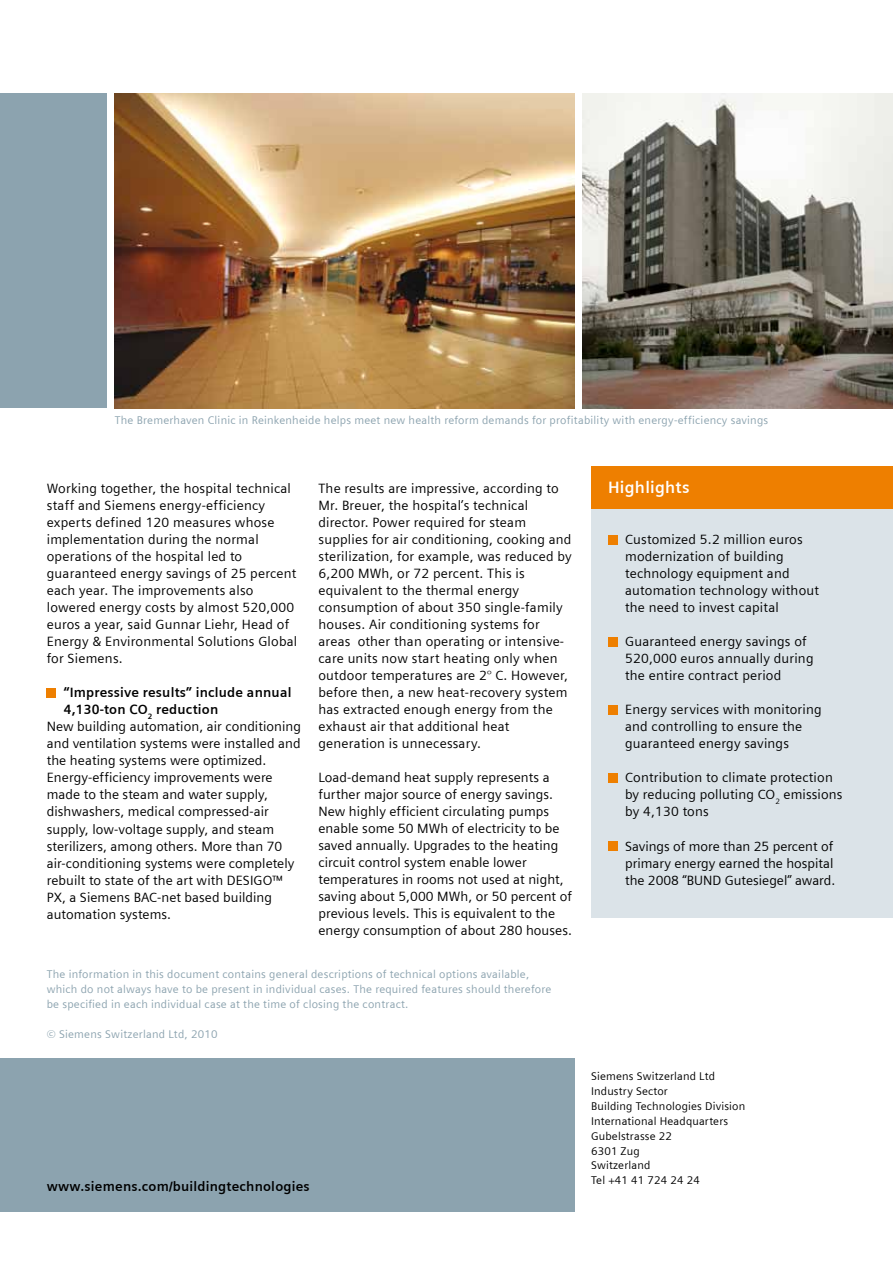
<style>
.page{position:relative;width:893px;height:1263px;background:#fff}
.page>*{position:absolute;margin:0;border:0;box-sizing:border-box;transform-origin:0 0}
.t1{font:700 16.5px "Siemens Sans";letter-spacing:.015em;color:#fff}
.t2{font:13.5px/17px "Siemens Sans";letter-spacing:.01em;color:#000}
.t3{font:700 13.5px "Siemens Sans";letter-spacing:.015em;color:#000}
.t4{font:11.25px/14.9px "Siemens Sans";letter-spacing:.02em;color:#8ca3af}
.t5{font:11.25px/14.9px "Siemens Sans";letter-spacing:.015em;color:#000}
</style>
<div class="page">
<div style="left:0;top:94px;width:106px;height:314px;background:#8ca3af"></div>
<div style="left:0;top:1059px;width:574px;height:153px;background:#8ca3af"></div>
<img style="left:115px;top:94px;width:459px;height:314px">
<img style="left:583px;top:94px;width:310px;height:314px">
<div style="left:591px;top:467px;width:302px;height:42px;background:#ee7f00"></div>
<div style="left:591px;top:509px;width:302px;height:409px;background:#dbe3e8"></div>
<div style="left:47px;top:688px;width:9px;height:9px;background:#ee7f00"></div>
<div style="left:608px;top:535px;width:9px;height:9px;background:#ee7f00"></div>
<div style="left:608px;top:637px;width:9px;height:9px;background:#ee7f00"></div>
<div style="left:608px;top:705px;width:9px;height:9px;background:#ee7f00"></div>
<div style="left:608px;top:773px;width:9px;height:9px;background:#ee7f00"></div>
<div style="left:608px;top:841px;width:9px;height:9px;background:#ee7f00"></div>
<p class="t4" style="left:115px;top:413px;width:655px">The Bremerhaven Clinic in Reinkenheide helps meet new health reform demands for profitability with energy-efficiency savings</p>
<p class="t2" style="left:47px;top:480px;width:252px">Working together, the hospital technical staff and Siemens energy-efficiency experts defined 120 measures whose implementation during the normal operations of the hospital led to guaranteed energy savings of 25 percent each year. The improvements also lowered energy costs by almost 520,000 euros a year, said Gunnar Liehr, Head of Energy &amp; Environmental Solutions Global for Siemens.</p>
<p class="t3" style="left:64px;top:685px;width:229px">“Impressive results” include annual</p>
<p class="t3" style="left:64px;top:702px;width:156px">4,130-ton CO<sub>2</sub> reduction</p>
<p class="t2" style="left:47px;top:718px;width:256px">New building automation, air conditioning</p>
<p class="t2" style="left:47px;top:735px;width:255px">and ventilation systems were installed and</p>
<p class="t2" style="left:47px;top:752px;width:221px">the heating systems were optimized.</p>
<p class="t2" style="left:47px;top:769px;width:227px">Energy-efficiency improvements were</p>
<p class="t2" style="left:47px;top:786px;width:223px">made to the steam and water supply,</p>
<p class="t2" style="left:47px;top:803px;width:224px">dishwashers, medical compressed-air</p>
<p class="t2" style="left:47px;top:820px;width:229px">supply, low-voltage supply, and steam</p>
<p class="t2" style="left:47px;top:837px;width:237px">sterilizers, among others. More than 70</p>
<p class="t2" style="left:47px;top:854px;width:249px">air-conditioning systems were completely</p>
<p class="t2" style="left:47px;top:871px;width:238px">rebuilt to state of the art with DESIGO™</p>
<p class="t2" style="left:47px;top:888px;width:227px">PX, a Siemens BAC-net based building</p>
<p class="t2" style="left:47px;top:905px;width:126px">automation systems.</p>
<p class="t2" style="left:318px;top:480px;width:255px">The results are impressive, according to Mr. Breuer, the hospital’s technical director. Power required for steam supplies for air conditioning, cooking and sterilization, for example, was reduced by 6,200 MWh, or 72 percent. This is equivalent to the thermal energy consumption of about 350 single-family houses. Air conditioning systems for areas other than operating or intensive&shy;care units now start heating only when outdoor temperatures are 2° C. However, before then, a new heat-recovery system has extracted enough energy from the exhaust air that additional heat generation is unnecessary.</p>
<p class="t2" style="left:318px;top:769px;width:255px">Load-demand heat supply represents a further major source of energy savings.<br>New highly efficient circulating pumps enable some 50 MWh of electricity to be saved annually. Upgrades to the heating circuit control system enable lower temperatures in rooms not used at night, saving about 5,000 MWh, or 50 percent of previous levels. This is equivalent to the energy consumption of about 280 houses.</p>
<p class="t4" style="left:47px;top:967px;width:506px">The information in this document contains general descriptions of technical options available, which do not always have to be present in individual cases. The required features should therefore be specified in each individual case at the time of closing the contract.</p>
<p class="t4" style="left:47px;top:1026px;width:172px">© Siemens Switzerland Ltd, 2010</p>
<p class="t3" style="left:47px;top:1178px;width:264px">www.siemens.com/buildingtechnologies</p>
<p class="t1" style="left:608px;top:478px;width:83px">Highlights</p>
<p class="t2" style="left:625px;top:531px;width:195px">Customized 5.2 million euros modernization of building technology equipment and automation technology without the need to invest capital</p>
<p class="t2" style="left:625px;top:633px;width:190px">Guaranteed energy savings of<br>520,000 euros annually during the entire contract period</p>
<p class="t2" style="left:625px;top:701px;width:198px">Energy services with monitoring and controlling to ensure the guaranteed energy savings</p>
<p class="t2" style="left:625px;top:769px;width:219px">Contribution to climate protection by reducing polluting CO<sub>2</sub> emissions by 4,130 tons</p>
<p class="t2" style="left:625px;top:837px;width:212px">Savings of more than 25 percent of primary energy earned the hospital the 2008 “BUND Gutesiegel” award.</p>
<p class="t5" style="left:591px;top:1069px;width:156px">Siemens Switzerland Ltd<br>Industry Sector<br>Building Technologies Division<br>International Headquarters<br>Gubelstrasse 22<br>6301 Zug<br>Switzerland<br>Tel +41 41 724 24 24</p>
</div>
